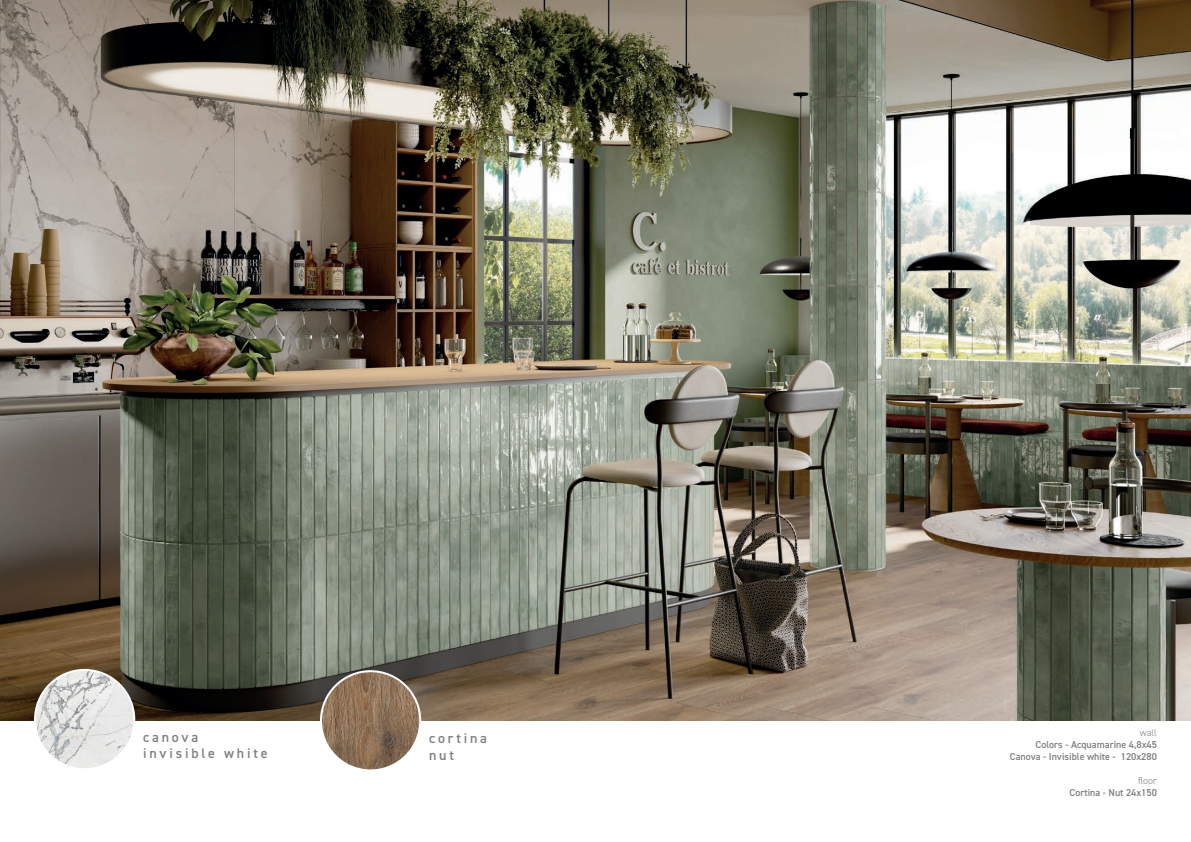
<style>
.page{position:relative;width:1191px;height:842px;background:#fff}
.page>*{position:absolute;margin:0;border:0;box-sizing:border-box;transform-origin:0 0}
.t1{font:600 14px/16.8px "DIN2014";letter-spacing:.2em;color:#808285}
.t2{font:600 10px/12px "DIN2014";color:#808285;text-align:right}
.t3{font:300 10px "DIN2014";color:#808285}
</style>
<div class="page">
<img style="left:0;top:0;width:1191px;height:720px">
<img style="left:35px;top:670px;width:99px;height:99px;border-radius:50px">
<div style="left:34px;top:669px;width:101px;height:101px;border:2px solid #fff;border-radius:50%"></div>
<img style="left:321px;top:671px;width:99px;height:99px;border-radius:50px">
<div style="left:320px;top:670px;width:101px;height:101px;border:2px solid #fff;border-radius:50%"></div>
<h1 class="t1" style="left:143px;top:728px;width:126px">canova invisible white</h1>
<h1 class="t1" style="left:429px;top:729px;width:59px">cortina nut</h1>
<p class="t3" style="left:1139px;top:726px;width:19px">wall</p>
<p class="t2" style="left:1010px;top:738px;width:148px">Colors - Acquamarine 4,8x45<br>Canova - Invisible white - 120x280</p>
<p class="t3" style="left:1138px;top:774px;width:20px">floor</p>
<p class="t2" style="left:1069px;top:786px;width:89px">Cortina - Nut 24x150</p>
</div>
